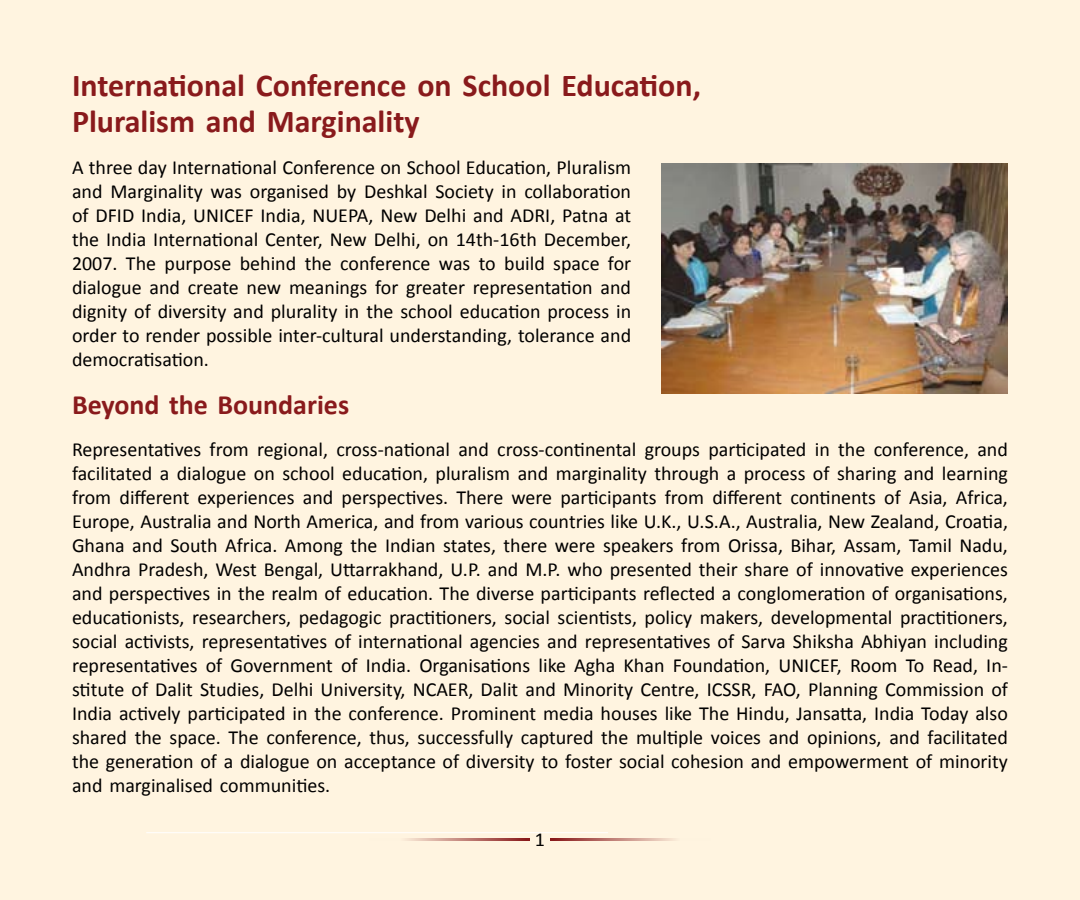
<style>
.page{position:relative;width:1080px;height:900px;background:#fff4e0}
.page>*{position:absolute;margin:0;border:0;box-sizing:border-box;transform-origin:0 0}
.t1{font:700 32px/36px "Calibri";color:#891a1c}
.t2{font:700 28px "Calibri";color:#891a1c}
.t3{font:20px/24px "Calibri";color:#000;text-align:justify}
</style>
<div class="page">
<hr style="left:369px;top:838px;width:160px;height:3px;background:#891a1c">
<hr style="left:550px;top:838px;width:161px;height:3px;background:#891a1c">
<hr style="left:146px;top:832px;width:462px;height:1px;background:#fff">
<img style="left:661px;top:164px;width:347px;height:230px">
<h1 class="t1" style="left:72px;top:66px;width:630px">International Conference on School Education,<br>Pluralism and Marginality</h1>
<p class="t3" style="left:72px;top:154px;width:561px">A three day International Conference on School Education, Pluralism and Marginality was organised by Deshkal Society in collaboration of DFID India, UNICEF India, NUEPA, New Delhi and ADRI, Patna at the India International Center, New Delhi, on 14th-16th December, 2007. The purpose behind the conference was to build space for dialogue and create new meanings for greater representation and dignity of diversity and plurality in the school education process in order to render possible inter-cultural understanding, tolerance and democratisation.</p>
<h2 class="t2" style="left:72px;top:387px;width:279px">Beyond the Boundaries</h2>
<p class="t3" style="left:72px;top:436px;width:938px">Representatives from regional, cross-national and cross-continental groups participated in the conference, and facilitated a dialogue on school education, pluralism and marginality through a process of sharing and learning from different experiences and perspectives. There were participants from different continents of Asia, Africa, Europe, Australia and North America, and from various countries like U.K., U.S.A., Australia, New Zealand, Croatia, Ghana and South Africa. Among the Indian states, there were speakers from Orissa, Bihar, Assam, Tamil Nadu, Andhra Pradesh, West Bengal, Uttarrakhand, U.P. and M.P. who presented their share of innovative experiences and perspectives in the realm of education. The diverse participants reflected a conglomeration of organisations, educationists, researchers, pedagogic practitioners, social scientists, policy makers, developmental practitioners, social activists, representatives of international agencies and representatives of Sarva Shiksha Abhiyan including representatives of Government of India. Organisations like Agha Khan Foundation, UNICEF, Room To Read, In&shy;stitute of Dalit Studies, Delhi University, NCAER, Dalit and Minority Centre, ICSSR, FAO, Planning Commission of India actively participated in the conference. Prominent media houses like The Hindu, Jansatta, India Today also shared the space. The conference, thus, successfully captured the multiple voices and opinions, and facilitated the generation of a dialogue on acceptance of diversity to foster social cohesion and empowerment of minority and marginalised communities.</p>
<p class="t3" style="left:535px;top:826px;width:12px">1</p>
</div>
